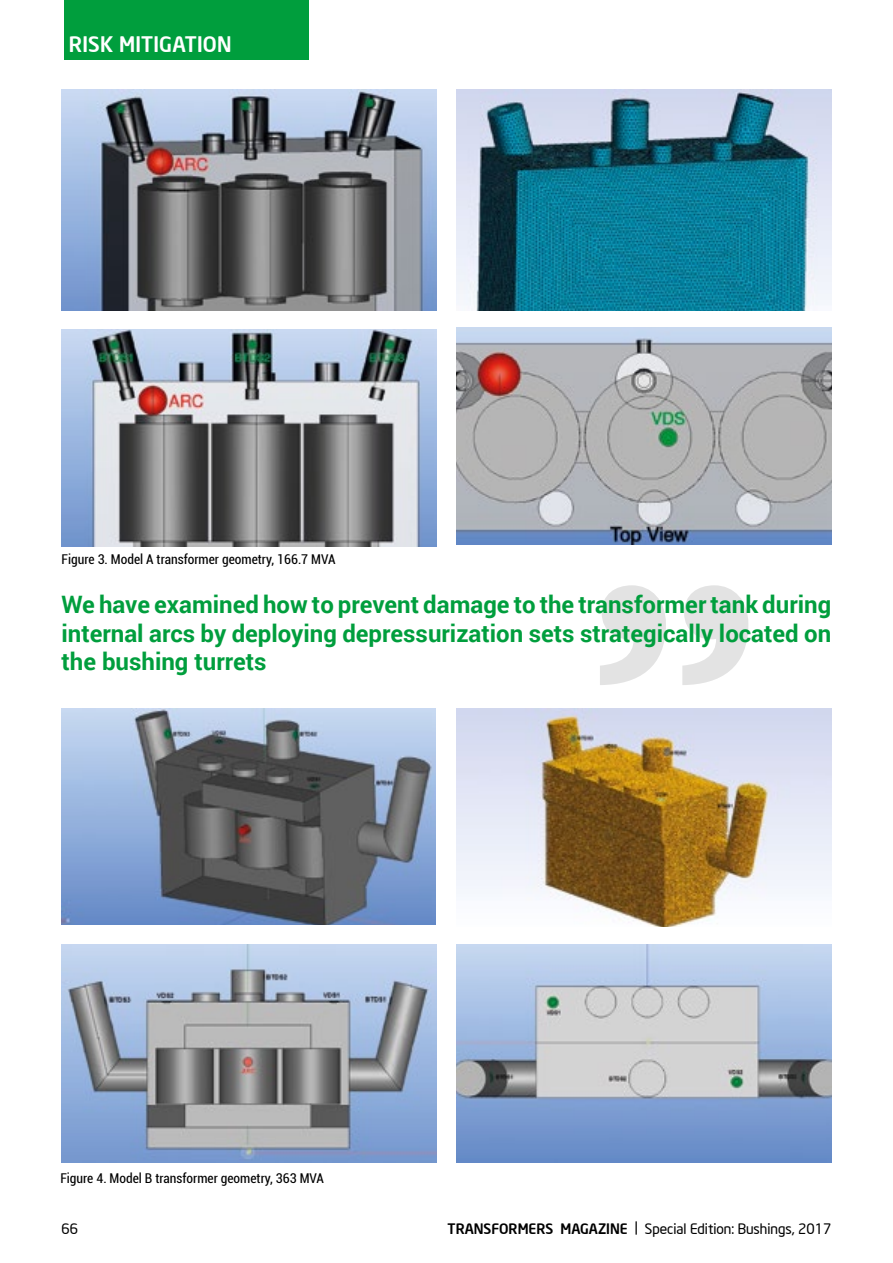
<style>
.page{position:relative;width:893px;height:1263px;background:#fff}
.page>*{position:absolute;margin:0;border:0;box-sizing:border-box;transform-origin:0 0}
.t1{font:700 24px/28.8px "Roboto";color:#009e3d;text-align:justify}
.t2{font:500 21px "Neo Sans Intel";letter-spacing:.01em;color:#fff}
.t3{font:14.25px "Neo Sans Intel";color:#000}
.t4{font:condensed 13.5px "Roboto";color:#000}
.s1{font-weight:500}
</style>
<div class="page">
<svg style="left:600px;top:585px;width:148px;height:100px"></svg>
<img style="left:62px;top:89px;width:375px;height:221px">
<img style="left:61px;top:708px;width:374px;height:217px">
<img style="left:62px;top:329px;width:375px;height:217px">
<img style="left:61px;top:944px;width:375px;height:219px">
<img style="left:457px;top:89px;width:374px;height:221px">
<img style="left:456px;top:708px;width:375px;height:218px">
<img style="left:457px;top:327px;width:374px;height:217px">
<img style="left:456px;top:944px;width:375px;height:219px">
<div style="left:64px;top:0;width:244px;height:60px;background:#009e3d"></div>
<p class="t2" style="left:69px;top:31px;width:164px">RISK MITIGATION</p>
<p class="t4" style="left:62px;top:550px;width:275px">Figure 3. Model A transformer geometry, 166.7 MVA</p>
<p class="t1" style="left:61px;top:589px;width:771px">We have examined how to prevent damage to the transformer tank during internal arcs by deploying depressurization sets strategically located on the bushing turrets</p>
<p class="t4" style="left:60px;top:1168px;width:265px">Figure 4. Model B transformer geometry, 363 MVA</p>
<p class="t3" style="left:61px;top:1220px;width:18px">66</p>
<p class="t3" style="left:448px;top:1220px;width:385px"><span class="s1">TRANSFORMERS MAGAZINE</span> | Special Edition: Bushings, 2017</p>
</div>
